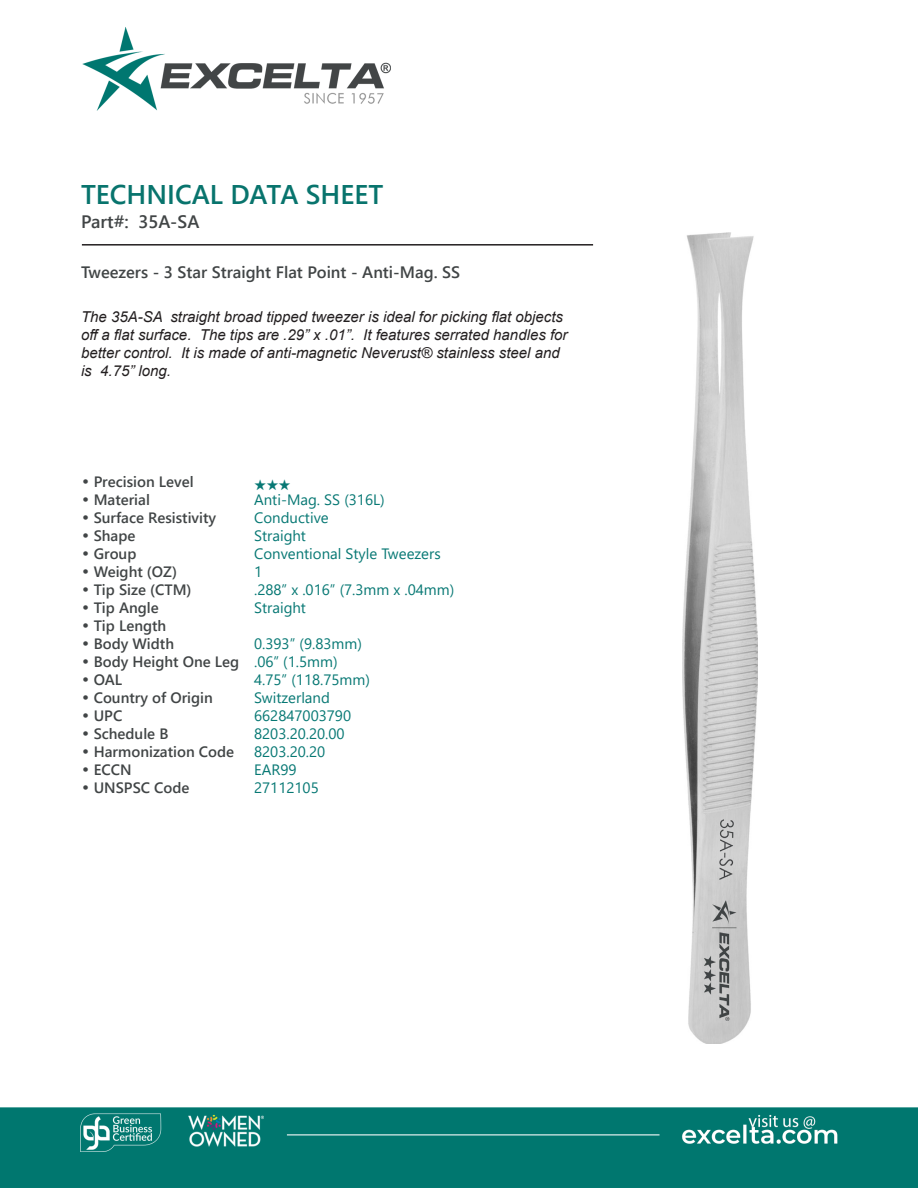
<style>
.page{position:relative;width:918px;height:1188px;background:#fff}
.page>*{position:absolute;margin:0;border:0;box-sizing:border-box;transform-origin:0 0}
.t1{font:700 27px "Yu Gothic UI";color:#08746d}
.t2{font:700 18px "Yu Gothic UI";color:#414546}
.t3{font:700 16.5px "Yu Gothic UI";color:#414546}
.t4{font:italic 15px/18px "Arial";color:#231f20}
.CT_s_CTM{font:700 15px "Yu Gothic UI";color:#414546}
.CT_s_CTM-2{font:15px "Yu Gothic UI";color:#077874}
.CT_s_CTM-3{font:15px "Zapf Ding Bats";color:#077874}
.s1{font-family:"Century Gothic";font-weight:400}
</style>
<div class="page">
<img style="left:0;top:27px;width:918px;height:1161px">
<img style="left:682px;top:232px;width:76px;height:812px">
<hr style="left:82px;top:244px;width:511px;height:2px;background:#231f20">
<p class="t1" style="left:81px;top:178px;width:304px">TECHNICAL DATA SHEET</p>
<p class="t2" style="left:81px;top:212px;width:120px">Part#: 35A-SA</p>
<p class="t3" style="left:81px;top:262px;width:381px">Tweezers - 3 Star Straight Flat Point - Anti-Mag. SS</p>
<p class="t4" style="left:81px;top:308px;width:488px">The 35A-SA straight broad tipped tweezer is ideal for picking flat objects off a flat surface. The tips are .29” x .01”. It features serrated handles for better control. It is made of anti-magnetic Neverust® stainless steel and is 4.75” long.</p>
<p class="CT_s_CTM" style="left:81px;top:473px;width:114px"><span class="s1">•</span> Precision Level</p>
<p class="CT_s_CTM-3" style="left:254px;top:476px;width:38px">★★★</p>
<p class="CT_s_CTM" style="left:81px;top:491px;width:70px"><span class="s1">•</span> Material</p>
<p class="CT_s_CTM-2" style="left:254px;top:485px;width:132px">Anti-Mag. SS (316L)</p>
<p class="CT_s_CTM" style="left:81px;top:509px;width:137px"><span class="s1">•</span> Surface Resistivity</p>
<p class="CT_s_CTM-2" style="left:254px;top:503px;width:76px">Conductive</p>
<p class="CT_s_CTM" style="left:81px;top:527px;width:56px"><span class="s1">•</span> Shape</p>
<p class="CT_s_CTM-2" style="left:254px;top:521px;width:53px">Straight</p>
<p class="CT_s_CTM" style="left:81px;top:545px;width:57px"><span class="s1">•</span> Group</p>
<p class="CT_s_CTM-2" style="left:254px;top:539px;width:188px">Conventional Style Tweezers</p>
<p class="CT_s_CTM" style="left:81px;top:563px;width:98px"><span class="s1">•</span> Weight (OZ)</p>
<p class="CT_s_CTM-2" style="left:254px;top:557px;width:10px">1</p>
<p class="CT_s_CTM" style="left:81px;top:581px;width:112px"><span class="s1">•</span> Tip Size (CTM)</p>
<p class="CT_s_CTM-2" style="left:254px;top:575px;width:202px">.288” x .016” (7.3mm x .04mm)</p>
<p class="CT_s_CTM" style="left:81px;top:599px;width:79px"><span class="s1">•</span> Tip Angle</p>
<p class="CT_s_CTM-2" style="left:254px;top:593px;width:53px">Straight</p>
<p class="CT_s_CTM" style="left:81px;top:617px;width:87px"><span class="s1">•</span> Tip Length</p>
<p class="CT_s_CTM" style="left:81px;top:635px;width:95px"><span class="s1">•</span> Body Width</p>
<p class="CT_s_CTM-2" style="left:254px;top:629px;width:109px">0.393” (9.83mm)</p>
<p class="CT_s_CTM" style="left:81px;top:653px;width:160px"><span class="s1">•</span> Body Height One Leg</p>
<p class="CT_s_CTM-2" style="left:254px;top:647px;width:85px">.06” (1.5mm)</p>
<p class="CT_s_CTM" style="left:81px;top:671px;width:43px"><span class="s1">•</span> OAL</p>
<p class="CT_s_CTM-2" style="left:254px;top:665px;width:117px">4.75” (118.75mm)</p>
<p class="CT_s_CTM" style="left:81px;top:689px;width:133px"><span class="s1">•</span> Country of Origin</p>
<p class="CT_s_CTM-2" style="left:254px;top:683px;width:77px">Switzerland</p>
<p class="CT_s_CTM" style="left:81px;top:707px;width:43px"><span class="s1">•</span> UPC</p>
<p class="CT_s_CTM-2" style="left:254px;top:701px;width:99px">662847003790</p>
<p class="CT_s_CTM" style="left:81px;top:725px;width:89px"><span class="s1">•</span> Schedule B</p>
<p class="CT_s_CTM-2" style="left:254px;top:719px;width:92px">8203.20.20.00</p>
<p class="CT_s_CTM" style="left:81px;top:743px;width:155px"><span class="s1">•</span> Harmonization Code</p>
<p class="CT_s_CTM-2" style="left:254px;top:737px;width:73px">8203.20.20</p>
<p class="CT_s_CTM" style="left:81px;top:761px;width:52px"><span class="s1">•</span> ECCN</p>
<p class="CT_s_CTM-2" style="left:254px;top:755px;width:44px">EAR99</p>
<p class="CT_s_CTM" style="left:81px;top:779px;width:110px"><span class="s1">•</span> UNSPSC Code</p>
<p class="CT_s_CTM-2" style="left:254px;top:773px;width:66px">27112105</p>
</div>
